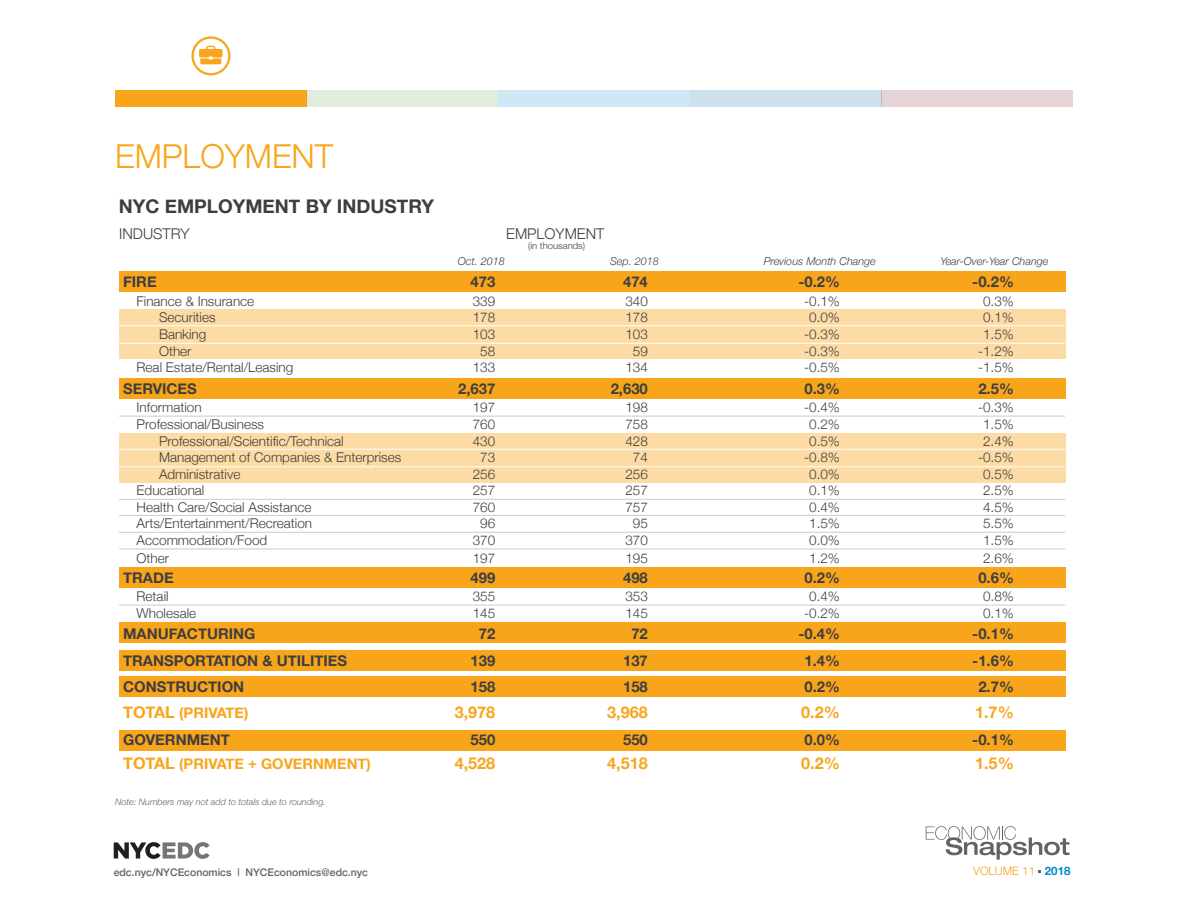
<style>
.page{position:relative;width:1188px;height:918px;background:#fff}
.page>*{position:absolute;margin:0;border:0;box-sizing:border-box;transform-origin:0 0}
.t1{font:300 33px "Helvetica Neue";color:#f9a51b}
.t2{font:700 18.9px "Helvetica Neue";color:#3e3e3f}
.t3{font:700 16.2px "Helvetica Neue";color:#f9a51b}
.t4{font:700 14.85px/26.7px "Helvetica Neue";color:#3e3e3f;text-align:center}
.t5{font:300 14.85px "Helvetica Neue";color:#3e3e3f}
.t6{font:700 14.7px "Helvetica Neue";color:#f9a51b}
.t7{font:300 13.5px/16.5px "Helvetica Neue";color:#3e3e3f;text-align:center}
.t8{font:300 11.55px "Helvetica Neue";color:#f9a51b}
.t9{font:italic 300 10.8px "Helvetica Neue";color:#3e3e3f}
.t10{font:500 10.5px "Helvetica Neue";color:#636366}
.t11{font:300 9.45px "Helvetica Neue";color:#3e3e3f}
.Body_Copy{font:italic 300 9px "Helvetica Neue";color:#636366}
.s1{font-size:16.2px}
.s2{font-family:"Frutiger";font-weight:400}
.s3{font-weight:700;color:#0089cf}
</style>
<div class="page">
<svg style="left:114px;top:842px;width:96px;height:17px"></svg>
<svg style="left:926px;top:826px;width:144px;height:34px"></svg>
<div style="left:115px;top:90px;width:192px;height:16px;background:#f9a51b"></div>
<div style="left:307px;top:90px;width:191px;height:16px;background:#e1edda"></div>
<div style="left:690px;top:90px;width:191px;height:16px;background:#cde0eb"></div>
<div style="left:498px;top:90px;width:192px;height:16px;background:#cde7f5"></div>
<div style="left:881px;top:90px;width:192px;height:16px;background:#e5d3d6"></div>
<div style="left:191px;top:36px;width:39px;height:39px;border:2px solid #f9a51b;border-radius:50%"></div>
<svg style="left:199px;top:46px;width:24px;height:18px"></svg>
<div style="left:119px;top:433px;width:946px;height:50px;background:#fcdba4"></div>
<hr style="left:119px;top:449px;width:946px;height:1px;background:#fff">
<hr style="left:119px;top:466px;width:946px;height:1px;background:#fff">
<div style="left:119px;top:271px;width:946px;height:21px;background:#f9a51b"></div>
<div style="left:119px;top:309px;width:946px;height:50px;background:#fcdba4"></div>
<div style="left:119px;top:378px;width:946px;height:21px;background:#f9a51b"></div>
<div style="left:119px;top:567px;width:946px;height:21px;background:#f9a51b"></div>
<div style="left:119px;top:622px;width:946px;height:21px;background:#f9a51b"></div>
<div style="left:119px;top:650px;width:946px;height:21px;background:#f9a51b"></div>
<div style="left:119px;top:676px;width:946px;height:21px;background:#f9a51b"></div>
<div style="left:119px;top:730px;width:946px;height:20px;background:#f9a51b"></div>
<hr style="left:119px;top:325px;width:946px;height:1px;background:#fff">
<hr style="left:119px;top:343px;width:946px;height:1px;background:#fff">
<hr style="left:119px;top:416px;width:946px;height:1px;background:#cbcbcb">
<hr style="left:119px;top:499px;width:946px;height:1px;background:#cbcbcb">
<hr style="left:119px;top:515px;width:946px;height:1px;background:#cbcbcb">
<hr style="left:119px;top:532px;width:946px;height:1px;background:#cbcbcb">
<hr style="left:119px;top:549px;width:946px;height:1px;background:#cbcbcb">
<hr style="left:119px;top:605px;width:946px;height:1px;background:#cbcbcb">
<p class="t1" style="left:115px;top:130px;width:220px">EMPLOYMENT</p>
<p class="t2" style="left:119px;top:192px;width:317px">NYC EMPLOYMENT BY INDUSTRY</p>
<p class="t5" style="left:119px;top:222px;width:72px">INDUSTRY</p>
<p class="t5" style="left:506px;top:222px;width:100px">EMPLOYMENT</p>
<p class="t4" style="left:123px;top:269px;width:35px">FIRE</p>
<p class="t7" style="left:159px;top:292px;width:97px;text-align:left;text-indent:-22px">Finance &amp; Insurance<br>Securities</p>
<p class="t7" style="left:159px;top:325px;width:49px">Banking</p>
<p class="t7" style="left:159px;top:342px;width:34px">Other</p>
<p class="t7" style="left:137px;top:358px;width:158px">Real Estate/Rental/Leasing</p>
<p class="t4" style="left:123px;top:376px;width:75px">SERVICES</p>
<p class="t7" style="left:137px;top:398px;width:67px">Information</p>
<p class="t7" style="left:137px;top:415px;width:129px">Professional/Business</p>
<p class="t7" style="left:159px;top:432px;width:186px">Professional/Scientific/Technical</p>
<p class="t7" style="left:159px;top:448px;width:244px">Management of Companies &amp; Enterprises</p>
<p class="t7" style="left:159px;top:465px;width:83px">Administrative</p>
<p class="t7" style="left:137px;top:481px;width:69px">Educational</p>
<p class="t7" style="left:137px;top:498px;width:176px">Health Care/Social Assistance</p>
<p class="t7" style="left:137px;top:514px;width:177px">Arts/Entertainment/Recreation</p>
<p class="t7" style="left:137px;top:531px;width:132px">Accommodation/Food</p>
<p class="t7" style="left:137px;top:549px;width:34px">Other</p>
<p class="t4" style="left:123px;top:565px;width:52px">TRADE</p>
<p class="t7" style="left:137px;top:587px;width:61px;text-align:left">Retail<br>Wholesale</p>
<p class="t4" style="left:123px;top:621px;width:226px;text-align:left">MANUFACTURING<br>TRANSPORTATION &amp; UTILITIES<br>CONSTRUCTION</p>
<p class="t6" style="left:123px;top:701px;width:127px"><span class="s1">TOTAL</span> (PRIVATE)</p>
<p class="t4" style="left:123px;top:727px;width:108px">GOVERNMENT</p>
<p class="t6" style="left:123px;top:752px;width:249px"><span class="s1">TOTAL</span> (PRIVATE + GOVERNMENT)</p>
<p class="Body_Copy" style="left:115px;top:794px;width:212px">Note: Numbers may not add to totals due to rounding.</p>
<p class="t9" style="left:458px;top:252px;width:48px">Oct. 2018</p>
<p class="t4" style="left:471px;top:269px;width:26px">473</p>
<p class="t7" style="left:473px;top:292px;width:24px;text-align:left">339<br>178</p>
<p class="t7" style="left:473px;top:325px;width:24px">103<br>58<br>133</p>
<p class="t4" style="left:458px;top:376px;width:39px">2,637</p>
<p class="t7" style="left:473px;top:398px;width:24px">197<br>760<br>430<br>73<br>256<br>257<br>760<br>96<br>370</p>
<p class="t7" style="left:473px;top:549px;width:24px">197</p>
<p class="t4" style="left:471px;top:565px;width:26px">499</p>
<p class="t7" style="left:473px;top:587px;width:24px;text-align:left">355<br>145</p>
<p class="t4" style="left:471px;top:621px;width:26px">72<br>139<br>158</p>
<p class="t3" style="left:455px;top:699px;width:42px">3,978</p>
<p class="t4" style="left:471px;top:727px;width:26px">550</p>
<p class="t3" style="left:455px;top:751px;width:42px">4,528</p>
<p class="t11" style="left:528px;top:238px;width:58px">(in thousands)</p>
<p class="t9" style="left:610px;top:252px;width:50px">Sep. 2018</p>
<p class="t9" style="left:764px;top:252px;width:114px">Previous Month Change</p>
<p class="t9" style="left:940px;top:252px;width:110px">Year-Over-Year Change</p>
<p class="t4" style="left:623px;top:269px;width:26px">474</p>
<p class="t7" style="left:625px;top:292px;width:24px;text-align:left">340<br>178</p>
<p class="t4" style="left:798px;top:269px;width:43px">-0.2%</p>
<p class="t7" style="left:804px;top:292px;width:37px">-0.1%<br>0.0%</p>
<p class="t4" style="left:972px;top:269px;width:43px">-0.2%</p>
<p class="t7" style="left:983px;top:292px;width:32px;text-align:left">0.3%<br>0.1%</p>
<p class="t7" style="left:625px;top:325px;width:24px">103<br>59<br>134</p>
<p class="t4" style="left:611px;top:376px;width:39px">2,630</p>
<p class="t7" style="left:625px;top:398px;width:24px">198<br>758<br>428<br>74<br>256<br>257<br>757<br>95<br>370</p>
<p class="t7" style="left:625px;top:549px;width:24px">195</p>
<p class="t4" style="left:623px;top:565px;width:26px">498</p>
<p class="t7" style="left:625px;top:587px;width:24px;text-align:left">353<br>145</p>
<p class="t4" style="left:623px;top:621px;width:26px">72<br>137<br>158</p>
<p class="t3" style="left:607px;top:699px;width:42px">3,968</p>
<p class="t4" style="left:623px;top:727px;width:26px">550</p>
<p class="t3" style="left:607px;top:751px;width:42px">4,518</p>
<p class="t7" style="left:804px;top:325px;width:37px;text-align:justify">-0.3% -0.3% -0.5%</p>
<p class="t4" style="left:804px;top:376px;width:37px">0.3%</p>
<p class="t7" style="left:804px;top:398px;width:37px">-0.4%<br>0.2%<br>0.5% -0.8%<br>0.0%<br>0.1%<br>0.4%<br>1.5%<br>0.0%</p>
<p class="t7" style="left:809px;top:549px;width:32px">1.2%</p>
<p class="t4" style="left:804px;top:565px;width:37px">0.2%</p>
<p class="t7" style="left:804px;top:587px;width:37px">0.4% -0.2%</p>
<p class="t4" style="left:798px;top:621px;width:43px">-0.4%<br>1.4%<br>0.2%</p>
<p class="t3" style="left:801px;top:699px;width:40px">0.2%</p>
<p class="t4" style="left:804px;top:727px;width:37px">0.0%</p>
<p class="t3" style="left:801px;top:751px;width:40px">0.2%</p>
<p class="t7" style="left:978px;top:325px;width:37px">1.5% -1.2% -1.5%</p>
<p class="t4" style="left:978px;top:376px;width:37px">2.5%</p>
<p class="t7" style="left:978px;top:398px;width:37px">-0.3%<br>1.5%<br>2.4% -0.5%<br>0.5%<br>2.5%<br>4.5%<br>5.5%<br>1.5%</p>
<p class="t7" style="left:983px;top:549px;width:32px">2.6%</p>
<p class="t4" style="left:978px;top:565px;width:37px">0.6%</p>
<p class="t7" style="left:983px;top:587px;width:32px;text-align:left">0.8%<br>0.1%</p>
<p class="t4" style="left:972px;top:621px;width:43px">-0.1% -1.6%<br>2.7%</p>
<p class="t3" style="left:975px;top:699px;width:40px">1.7%</p>
<p class="t4" style="left:972px;top:727px;width:43px">-0.1%</p>
<p class="t3" style="left:975px;top:751px;width:40px">1.5%</p>
<p class="t10" style="left:114px;top:864px;width:256px">edc.nyc/NYCEconomics <span class="s2">|</span> NYCEconomics@edc.nyc</p>
<p class="t8" style="left:973px;top:862px;width:99px">VOLUME 11 <span class="s3">2018</span></p>
</div>
